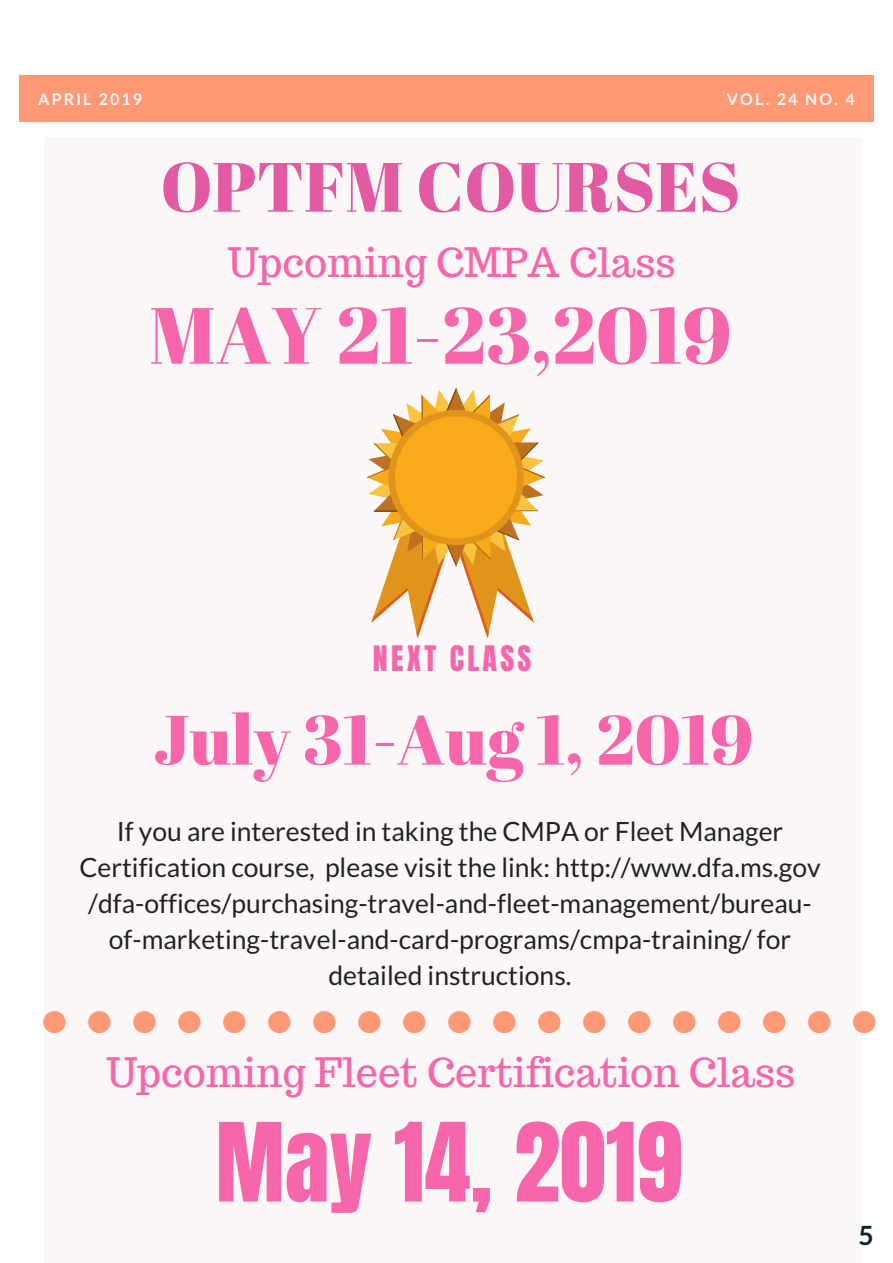
<style>
.page{position:relative;width:893px;height:1263px;background:#fff}
.page>*{position:absolute;margin:0;border:0;box-sizing:border-box;transform-origin:0 0}
.t1{font:92.7px "Anton";color:#f766ab}
.t2{font:79.5px "Abril Fatface";color:#f766ab}
.t3{font:69.6px "Abril Fatface";color:#f766ab}
.t4{font:69.6px "Abril Fatface";color:#e25aa1}
.t5{font:39.75px "Trocchi";color:#f766ab}
.t6{font:30px "Anton";letter-spacing:.11em;color:#f766ab}
.t7{font:26.55px/36px "Lato";color:#222;text-align:center}
.t8{font:700 26.55px "Lato";color:#10212f}
.t9{font:700 15.9px "Lato";letter-spacing:.13em;color:#fcf7f7}
</style>
<div class="page">
<div style="left:44px;top:137px;width:818px;height:1126px;background:#fcf7f7"></div>
<div style="left:19px;top:75px;width:855px;height:47px;background:#ff9875"></div>
<div style="left:268px;top:1011px;width:22px;height:21px;background:#ff9875;border-radius:50%"></div>
<div style="left:313px;top:1011px;width:22px;height:21px;background:#ff9875;border-radius:50%"></div>
<div style="left:223px;top:1011px;width:22px;height:21px;background:#ff9875;border-radius:50%"></div>
<div style="left:403px;top:1011px;width:22px;height:21px;background:#ff9875;border-radius:50%"></div>
<svg style="left:43px;top:1011px;width:23px;height:21px"></svg>
<div style="left:448px;top:1011px;width:22px;height:21px;background:#ff9875;border-radius:50%"></div>
<div style="left:88px;top:1011px;width:23px;height:21px;background:#ff9875;border-radius:50%"></div>
<div style="left:133px;top:1011px;width:23px;height:21px;background:#ff9875;border-radius:50%"></div>
<div style="left:178px;top:1011px;width:23px;height:21px;background:#ff9875;border-radius:50%"></div>
<div style="left:358px;top:1011px;width:22px;height:21px;background:#ff9875;border-radius:50%"></div>
<div style="left:718px;top:1011px;width:22px;height:21px;background:#ff9875;border-radius:50%"></div>
<div style="left:763px;top:1011px;width:22px;height:21px;background:#ff9875;border-radius:50%"></div>
<div style="left:808px;top:1011px;width:22px;height:21px;background:#ff9875;border-radius:50%"></div>
<div style="left:853px;top:1011px;width:22px;height:21px;background:#ff9875;border-radius:50%"></div>
<div style="left:673px;top:1011px;width:22px;height:21px;background:#ff9875;border-radius:50%"></div>
<div style="left:538px;top:1011px;width:22px;height:21px;background:#ff9875;border-radius:50%"></div>
<div style="left:583px;top:1011px;width:22px;height:21px;background:#ff9875;border-radius:50%"></div>
<div style="left:493px;top:1011px;width:22px;height:21px;background:#ff9875;border-radius:50%"></div>
<div style="left:628px;top:1011px;width:22px;height:21px;background:#ff9875;border-radius:50%"></div>
<svg style="left:367px;top:388px;width:178px;height:250px"></svg>
<p class="t9" style="left:38px;top:89px;width:105px">APRIL 2019</p>
<p class="t9" style="left:727px;top:89px;width:129px">VOL. 24 NO. 4</p>
<h3 class="t4" style="left:161px;top:138px;width:581px">OPTFM COURSES</h3>
<h3 class="t5" style="left:228px;top:237px;width:449px">Upcoming CMPA Class</h3>
<h2 class="t2" style="left:149px;top:280px;width:584px">MAY 21-23,2019</h2>
<p class="t6" style="left:373px;top:637px;width:160px">NEXT CLASS</p>
<h3 class="t3" style="left:153px;top:691px;width:601px">July 31-Aug 1, 2019</h3>
<p class="t7" style="left:79px;top:813px;width:743px">If you are interested in taking the CMPA or Fleet Manager Certification course, please visit the link: http://www.dfa.ms.gov /dfa-offices/purchasing-travel-and-fleet-management/bureau&shy;of-marketing-travel-and-card-programs/cmpa-training/ for detailed instructions.</p>
<h3 class="t5" style="left:107px;top:1046px;width:690px">Upcoming Fleet Certification Class</h3>
<h1 class="t1" style="left:216px;top:1096px;width:469px">May 14, 2019</h1>
<p class="t8" style="left:858px;top:1219px;width:17px">5</p>
</div>
